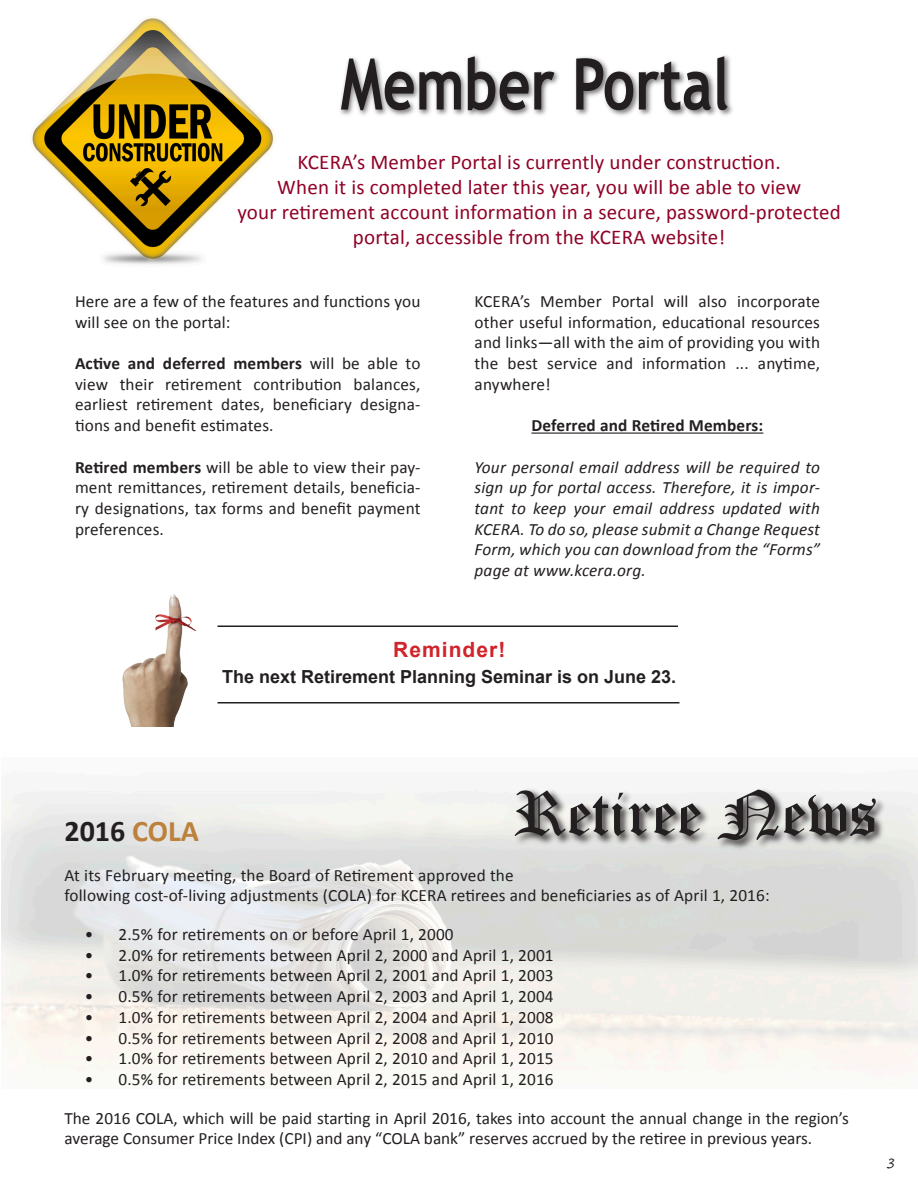
<style>
.page{position:relative;width:918px;height:1188px;background:#fff}
.page>*{position:absolute;margin:0;border:0;box-sizing:border-box;transform-origin:0 0}
.t1{font:700 71.25px "Trebuchet MS";color:#231f20;scale:.8 1}
.t2{font:63px "Old English Text";color:#231f20}
.t3{font:700 30px "Calibri";color:#231f20}
.t4{font:21px/25.2px "Calibri";letter-spacing:.01em;color:#900126;text-align:center}
.t5{font:700 21px "Arial";letter-spacing:.05em;color:#d1232a}
.t6{font:21px "Caflisch Script Pro";color:#231f20}
.t7{font:700 18px "Arial";color:#231f20}
.t8{font:17.25px/20.7px "Calibri";letter-spacing:.01em;color:#231f20;text-align:justify}
.t9{font:italic 17.25px/20.7px "Calibri";letter-spacing:.01em;color:#231f20;text-align:justify}
.t10{font:700 17.25px "Calibri";letter-spacing:.01em;color:#231f20}
.s1{font-weight:700}
.s2{color:#bc813a}
</style>
<div class="page">
<div style="left:513px;top:787px;width:374px;height:64px;background:#231f20;opacity:.85"></div>
<hr style="left:531px;top:433px;width:232px;height:1px;background:#231f20">
<img style="left:31px;top:17px;width:244px;height:248px">
<div style="left:338px;top:53px;width:397px;height:65px;background:#231f20;opacity:.6"></div>
<img style="left:122px;top:594px;width:75px;height:132px">
<hr style="left:218px;top:626px;width:460px;height:1px;background:#231f20">
<hr style="left:218px;top:702px;width:462px;height:2px;background:#231f20">
<p class="t1" style="left:340px;top:40px;width:487px">Member Portal</p>
<p class="t4" style="left:298px;top:149px;width:485px">KCERA’s Member Portal is currently under construction.</p>
<p class="t4" style="left:277px;top:174px;width:525px">When it is completed later this year, you will be able to view</p>
<p class="t4" style="left:237px;top:200px;width:605px">your retirement account information in a secure, password-protected portal, accessible from the KCERA website!</p>
<p class="t8" style="left:75px;top:291px;width:347px">Here are a few of the features and functions you will see on the portal:</p>
<p class="t8" style="left:75px;top:353px;width:347px"><span class="s1">Active and deferred members</span> will be able to view their retirement contribution balances, earliest retirement dates, beneficiary designa&shy;tions and benefit estimates.</p>
<p class="t8" style="left:75px;top:457px;width:347px"><span class="s1">Retired members</span> will be able to view their pay&shy;ment remittances, retirement details, beneficia&shy;ry designations, tax forms and benefit payment preferences.</p>
<p class="t8" style="left:475px;top:291px;width:347px">KCERA’s Member Portal will also incorporate other useful information, educational resources and links—all with the aim of providing you with the best service and information ... anytime, anywhere!</p>
<p class="t10" style="left:531px;top:414px;width:233px">Deferred and Retired Members:</p>
<p class="t9" style="left:475px;top:456px;width:347px">Your personal email address will be required to sign up for portal access. Therefore, it is impor&shy;tant to keep your email address updated with KCERA. To do so, please submit a Change Request Form, which you can download from the “Forms” page at www.kcera.org.</p>
<p class="t5" style="left:393px;top:636px;width:114px">Reminder!</p>
<p class="t7" style="left:222px;top:664px;width:456px">The next Retirement Planning Seminar is on June 23.</p>
<p class="t3" style="left:64px;top:812px;width:136px">2016 <span class="s2">COLA</span></p>
<p class="t2" style="left:513px;top:773px;width:366px">Retiree News</p>
<p class="t8" style="left:64px;top:865px;width:451px">At its February meeting, the Board of Retirement approved the</p>
<p class="t8" style="left:64px;top:885px;width:707px">following cost-of-living adjustments (COLA) for KCERA retirees and beneficiaries as of April 1, 2016:</p>
<p class="t8" style="left:85px;top:924px;width:370px">• 2.5% for retirements on or before April 1, 2000</p>
<p class="t8" style="left:85px;top:945px;width:470px">• 2.0% for retirements between April 2, 2000 and April 1, 2001</p>
<p class="t8" style="left:85px;top:965px;width:470px">• 1.0% for retirements between April 2, 2001 and April 1, 2003</p>
<p class="t8" style="left:85px;top:986px;width:470px">• 0.5% for retirements between April 2, 2003 and April 1, 2004</p>
<p class="t8" style="left:85px;top:1007px;width:470px">• 1.0% for retirements between April 2, 2004 and April 1, 2008</p>
<p class="t8" style="left:85px;top:1028px;width:470px">• 0.5% for retirements between April 2, 2008 and April 1, 2010</p>
<p class="t8" style="left:85px;top:1048px;width:470px">• 1.0% for retirements between April 2, 2010 and April 1, 2015</p>
<p class="t8" style="left:85px;top:1069px;width:470px">• 0.5% for retirements between April 2, 2015 and April 1, 2016</p>
<p class="t8" style="left:64px;top:1108px;width:786px">The 2016 COLA, which will be paid starting in April 2016, takes into account the annual change in the region’s average Consumer Price Index (CPI) and any “COLA bank” reserves accrued by the retiree in previous years.</p>
<p class="t6" style="left:886px;top:1152px;width:9px">3</p>
</div>
